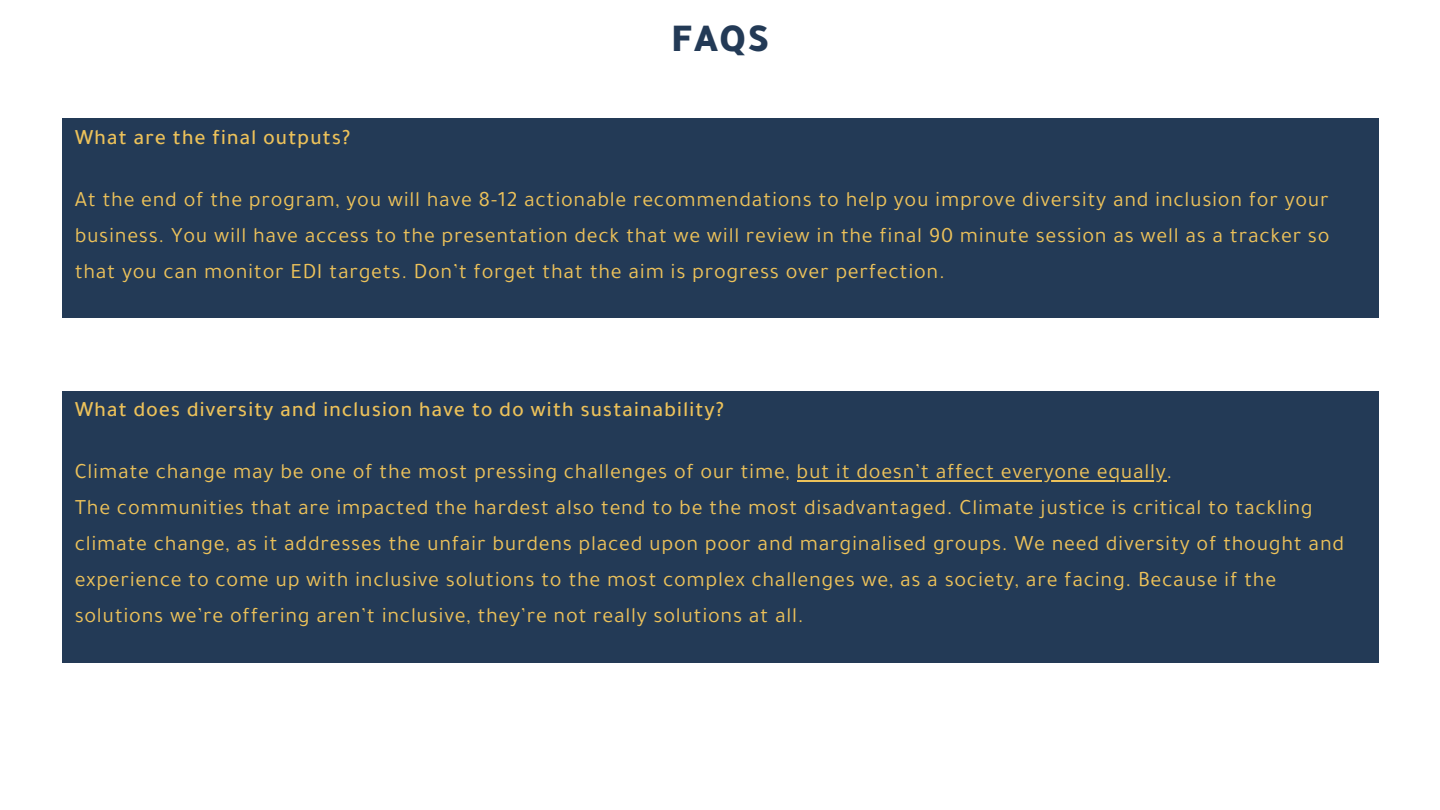
<style>
.page{position:relative;width:1440px;height:810px;background:#fff}
.page>*{position:absolute;margin:0;border:0;box-sizing:border-box;transform-origin:0 0}
.t1{font:900 40px "Tajawal";color:#233a56}
.t2{font:22px/36px "Tajawal";letter-spacing:.03em;color:#edc25a;text-align:justify}
.t3{font:500 22px "Tajawal";letter-spacing:.03em;color:#edc25a}
</style>
<div class="page">
<div style="left:62px;top:119px;width:1316px;height:199px;background:#233a56"></div>
<div style="left:62px;top:391px;width:1316px;height:272px;background:#233a56"></div>
<hr style="left:797px;top:480px;width:370px;height:1px;background:#edc25a">
<h1 class="t3" style="left:75px;top:130px;width:277px">What are the final outputs?</h1>
<h1 class="t1" style="left:671px;top:26px;width:100px">FAQS</h1>
<h2 class="t2" style="left:75px;top:185px;width:1256px">At the end of the program, you will have 8-12 actionable recommendations to help you improve diversity and inclusion for your business. You will have access to the presentation deck that we will review in the final 90 minute session as well as a tracker so that you can monitor EDI targets. Don’t forget that the aim is progress over perfection.</h2>
<p class="t3" style="left:75px;top:402px;width:651px">What does diversity and inclusion have to do with sustainability?</p>
<h2 class="t2" style="left:75px;top:457px;width:1099px">Climate change may be one of the most pressing challenges of our time, but it doesn’t affect everyone equally.</h2>
<p class="t2" style="left:75px;top:493px;width:1240px">The communities that are impacted the hardest also tend to be the most disadvantaged. Climate justice is critical to tackling</p>
<p class="t2" style="left:75px;top:529px;width:1271px;text-align:left">climate change, as it addresses the unfair burdens placed upon poor and marginalised groups. We need diversity of thought and experience to come up with inclusive solutions to the most complex challenges we, as a society, are facing. Because if the solutions we’re offering aren’t inclusive, they’re not really solutions at all.</p>
</div>
